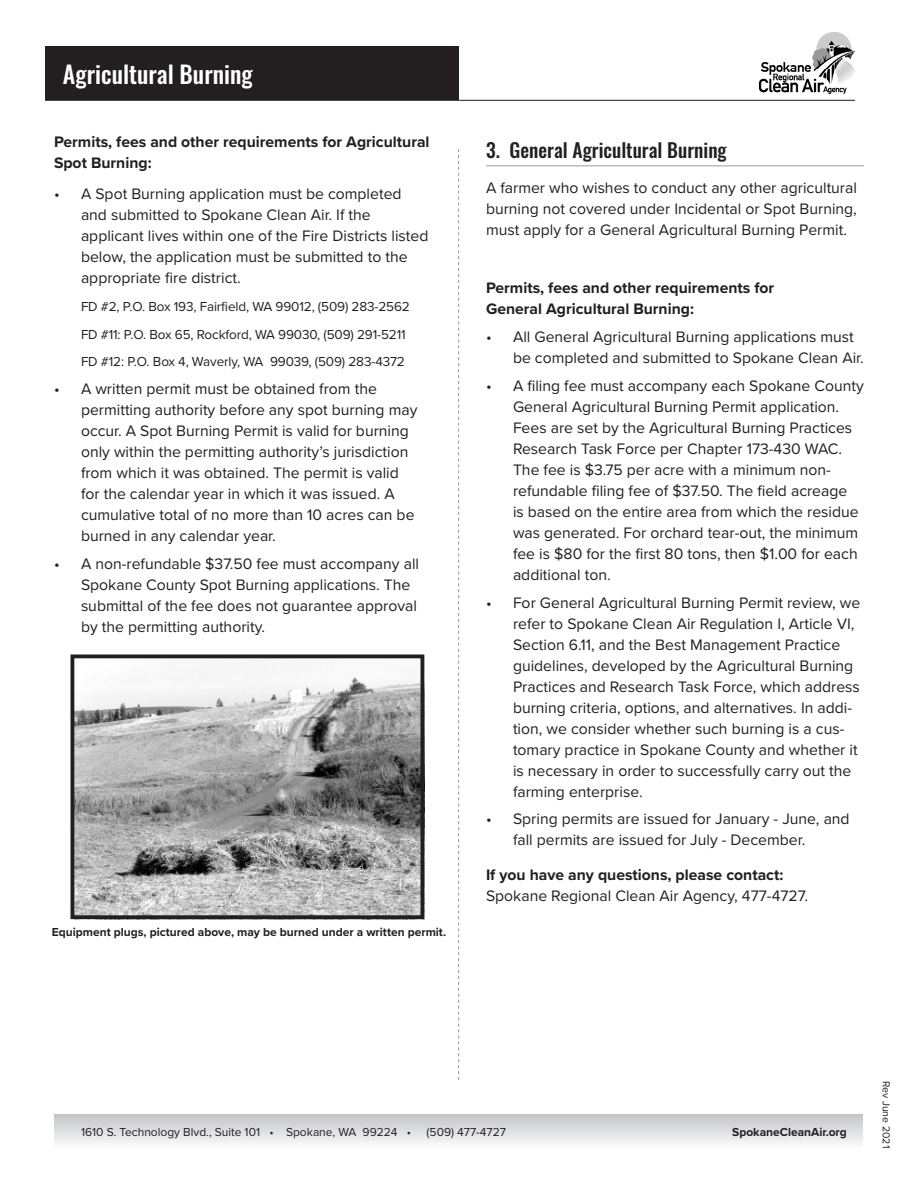
<style>
.page{position:relative;width:918px;height:1188px;background:#fff}
.page>*{position:absolute;margin:0;border:0;box-sizing:border-box;transform-origin:0 0}
.t1{font:500 24px "Oswald";color:#fff}
.Subtitle-Level_1{font:500 19.5px "Oswald";color:#231f20}
.t2{font:15.75px/21px "Proxima Nova";color:#231f20}
.Heading_2{font:700 15.75px/21px "Proxima Nova";color:#231f20}
.t3{font:13.5px "Proxima Nova";letter-spacing:-.01em;color:#231f20}
.t4{font:700 12px "Proxima Nova";color:#231f20}
.t5{font:12px "Proxima Nova";color:#231f20}
.t6{font:10.5px "Proxima Nova";color:#231f20}
</style>
<div class="page">
<div style="left:45px;top:46px;width:413px;height:54px;background:#231f20"></div>
<hr style="left:486px;top:165px;width:378px;height:2px;background:#bcbdc0">
<hr style="left:45px;top:100px;width:810px;height:1px;background:#231f20">
<svg style="left:458px;top:149px;width:1px;height:931px"></svg>
<img style="left:760px;top:32px;width:95px;height:62px">
<div style="left:54px;top:1114px;width:809px;height:34px;background:linear-gradient(to bottom,#c3c4c6,#f9fafa)"></div>
<img style="left:76px;top:659px;width:343px;height:255px">
<div style="left:71px;top:654px;width:353px;height:265px;border:4px solid #231f20"></div>
<p class="t1" style="left:63px;top:62px;width:191px">Agricultural Burning</p>
<p class="Heading_2" style="left:54px;top:131px;width:377px">Permits, fees and other requirements for Agricultural<br>Spot Burning:</p>
<p class="t2" style="left:81px;top:183px;width:349px;text-indent:-27px">• A Spot Burning application must be completed and submitted to Spokane Clean Air. If the applicant lives within one of the Fire Districts listed below, the application must be submitted to the appropriate fire district.</p>
<p class="t3" style="left:81px;top:296px;width:330px">FD #2, P.O. Box 193, Fairfield, WA 99012, (509) 283-2562</p>
<p class="t3" style="left:81px;top:324px;width:326px">FD #11: P.O. Box 65, Rockford, WA 99030, (509) 291-5211</p>
<p class="t3" style="left:81px;top:352px;width:325px">FD #12: P.O. Box 4, Waverly, WA 99039, (509) 283-4372</p>
<p class="t2" style="left:81px;top:378px;width:338px;text-indent:-27px">• A written permit must be obtained from the permitting authority before any spot burning may occur. A Spot Burning Permit is valid for burning only within the permitting authority’s jurisdiction from which it was obtained. The permit is valid for the calendar year in which it was issued. A cumulative total of no more than 10 acres can be burned in any calendar year.</p>
<p class="t2" style="left:81px;top:553px;width:340px;text-indent:-27px">• A non-refundable $37.50 fee must accompany all Spokane County Spot Burning applications. The submittal of the fee does not guarantee approval by the permitting authority.</p>
<p class="t4" style="left:52px;top:923px;width:396px">Equipment plugs, pictured above, may be burned under a written permit.</p>
<p class="Subtitle-Level_1" style="left:486px;top:140px;width:242px">3. General Agricultural Burning</p>
<p class="t2" style="left:486px;top:176px;width:373px;text-align:justify">A farmer who wishes to conduct any other agricultural burning not covered under Incidental or Spot Burning, must apply for a General Agricultural Burning Permit.</p>
<p class="Heading_2" style="left:486px;top:277px;width:290px">Permits, fees and other requirements for<br>General Agricultural Burning:</p>
<p class="t2" style="left:513px;top:326px;width:352px;text-indent:-27px">• All General Agricultural Burning applications must be completed and submitted to Spokane Clean Air.</p>
<p class="t2" style="left:513px;top:374px;width:352px;text-indent:-27px">• A filing fee must accompany each Spokane County General Agricultural Burning Permit application.<br>Fees are set by the Agricultural Burning Practices Research Task Force per Chapter 173-430 WAC.<br>The fee is $3.75 per acre with a minimum non&shy;refundable filing fee of $37.50. The field acreage<br>is based on the entire area from which the residue was generated. For orchard tear-out, the minimum fee is $80 for the first 80 tons, then $1.00 for each additional ton.</p>
<p class="t2" style="left:513px;top:591px;width:349px;text-indent:-27px">• For General Agricultural Burning Permit review, we refer to Spokane Clean Air Regulation I, Article VI, Section 6.11, and the Best Management Practice guidelines, developed by the Agricultural Burning Practices and Research Task Force, which address burning criteria, options, and alternatives. In addi&shy;tion, we consider whether such burning is a cus&shy;tomary practice in Spokane County and whether it is necessary in order to successfully carry out the farming enterprise.</p>
<p class="t2" style="left:513px;top:808px;width:338px;text-indent:-27px">• Spring permits are issued for January - June, and fall permits are issued for July - December.</p>
<p class="Heading_2" style="left:486px;top:864px;width:299px">If you have any questions, please contact:</p>
<p class="t2" style="left:486px;top:885px;width:324px">Spokane Regional Clean Air Agency, 477-4727.</p>
<p class="t5" style="left:81px;top:1123px;width:332px">1610 S. Technology Blvd., Suite 101 • Spokane, WA 99224 •</p>
<p class="t5" style="left:427px;top:1123px;width:81px">(509) 477-4727</p>
<p class="t4" style="left:732px;top:1123px;width:116px">SpokaneCleanAir.org</p>
<p class="t6" style="left:894px;top:1081px;width:69px;rotate:90deg">Rev June 2021</p>
</div>
